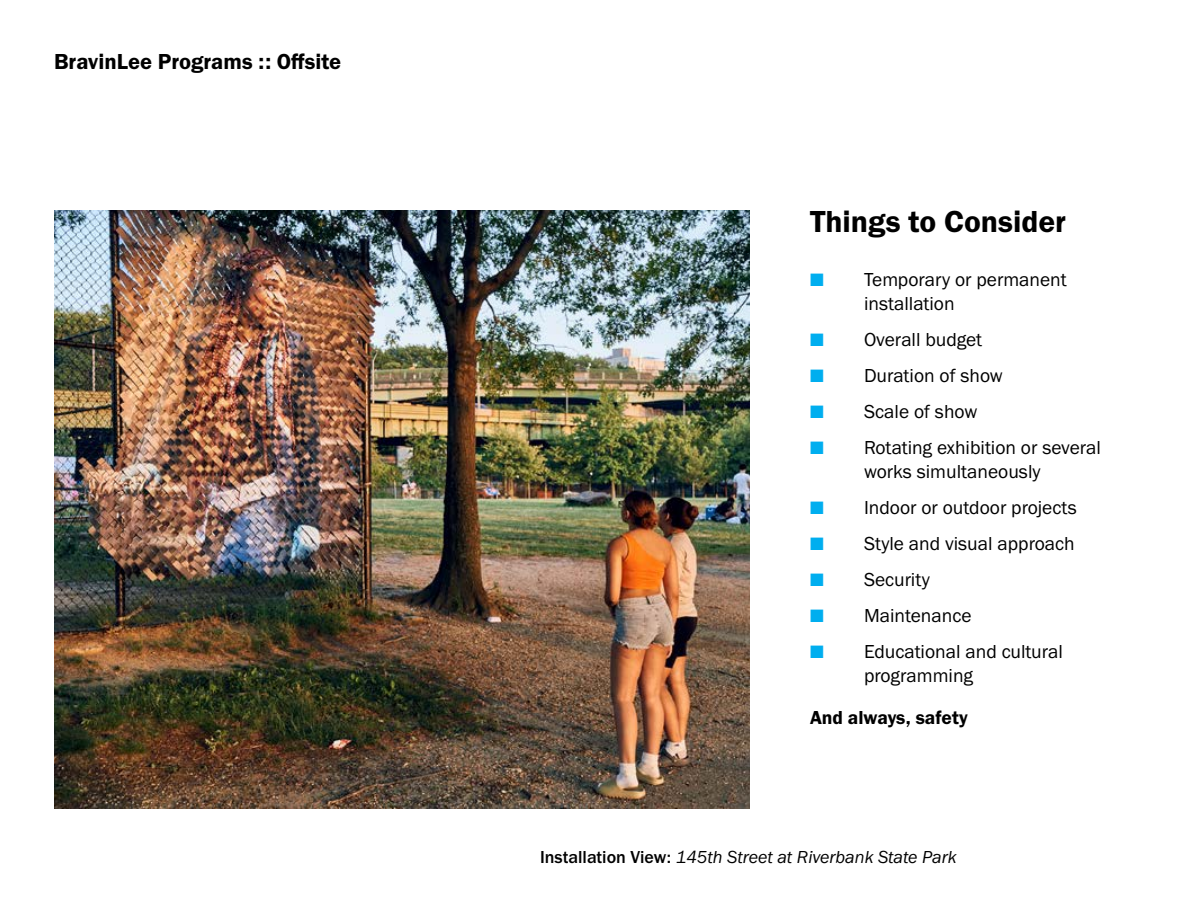
<style>
.page{position:relative;width:1188px;height:918px;background:#fff}
.page>*{position:absolute;margin:0;border:0;box-sizing:border-box;transform-origin:0 0}
.t1{font:31.5px "Franklin Gothic URW Dem";color:#000}
.t2{font:22.5px "Franklin Gothic URW Dem";color:#000}
.t3{font:19.5px/24px "Franklin Gothic URW Boo";color:#000}
.t4{font:19.5px "Franklin Gothic URW Dem";color:#000}
.t5{font:18px "Franklin Gothic URW Boo Ita";letter-spacing:-.005em;color:#000}
.s1{color:#00aeef}
.s2{font-family:"Franklin Gothic URW";font-weight:500}
</style>
<div class="page">
<img style="left:54px;top:211px;width:696px;height:598px">
<p class="t2" style="left:54px;top:48px;width:289px">BravinLee Programs :: Offsite</p>
<h1 class="t1" style="left:810px;top:202px;width:258px">Things to Consider</h1>
<p class="t3" style="left:864px;top:267px;width:204px;text-indent:-54px"><span class="s1">■</span> Temporary or permanent installation</p>
<p class="t3" style="left:810px;top:327px;width:174px"><span class="s1">■</span> Overall budget</p>
<p class="t3" style="left:810px;top:363px;width:194px"><span class="s1">■</span> Duration of show</p>
<p class="t3" style="left:810px;top:399px;width:169px"><span class="s1">■</span> Scale of show</p>
<p class="t3" style="left:810px;top:435px;width:293px;text-align:center"><span class="s1">■</span> Rotating exhibition or several works simultaneously</p>
<p class="t3" style="left:810px;top:495px;width:268px"><span class="s1">■</span> Indoor or outdoor projects</p>
<p class="t3" style="left:810px;top:531px;width:266px"><span class="s1">■</span> Style and visual approach</p>
<p class="t3" style="left:810px;top:567px;width:121px"><span class="s1">■</span> Security</p>
<p class="t3" style="left:810px;top:603px;width:163px"><span class="s1">■</span> Maintenance</p>
<p class="t3" style="left:864px;top:639px;width:201px;text-indent:-54px"><span class="s1">■</span> Educational and cultural programming</p>
<p class="t4" style="left:810px;top:705px;width:159px">And always, safety</p>
<p class="t5" style="left:540px;top:846px;width:418px"><span class="s2">Installation View:</span> 145th Street at Riverbank State Park</p>
</div>
